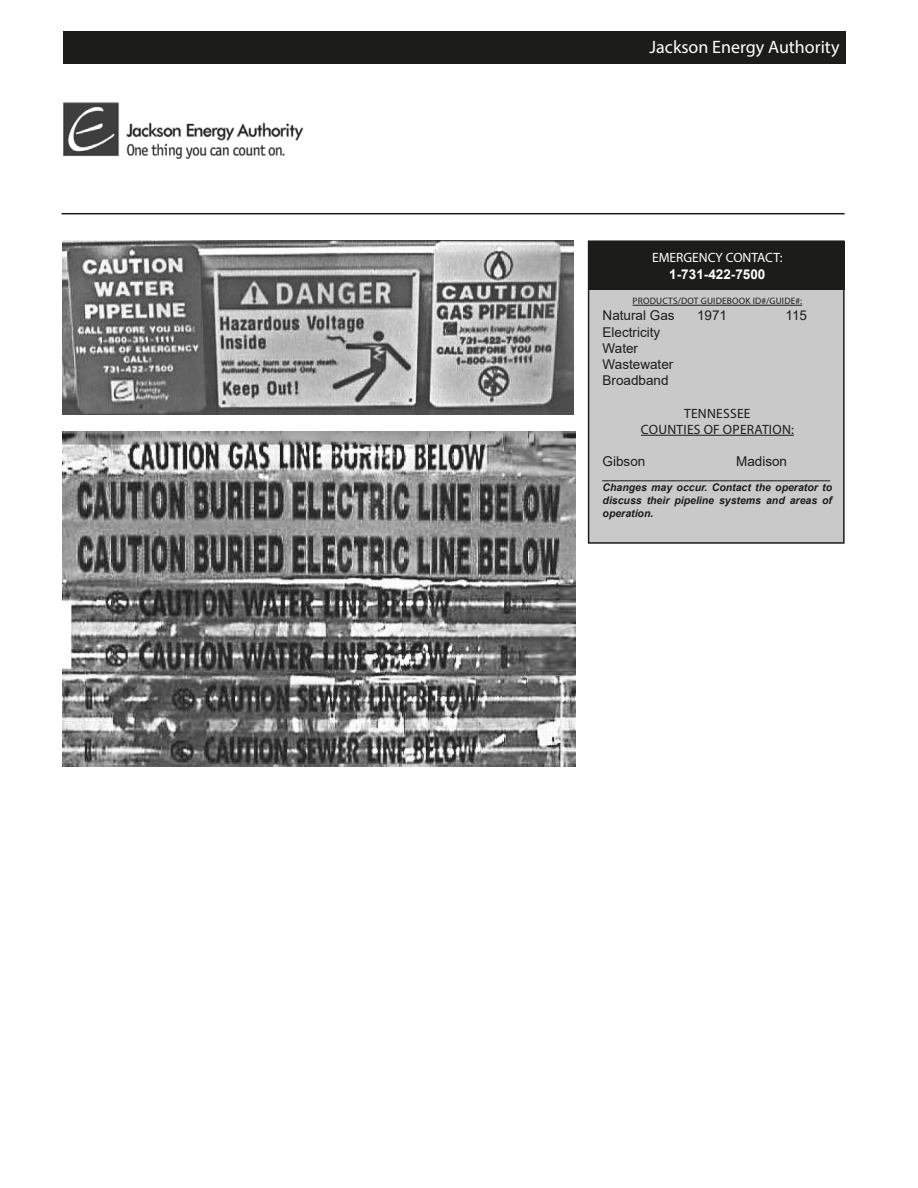
<style>
.page{position:relative;width:918px;height:1188px;background:#fff}
.page>*{position:absolute;margin:0;border:0;box-sizing:border-box;transform-origin:0 0}
.t1{font:18px "Myriad Pro";color:#fff}
.t2{font:13.5px/16.2px "Arial";color:#1c1c1a}
.t3{font:13.5px/16.2px "Myriad Pro";letter-spacing:.02em;color:#1c1c1a;text-align:center}
.t4{font:13.5px "Myriad Pro";color:#fff}
.t5{font:700 13.5px "Arial";color:#fff}
.t6{font:italic 700 10.5px/12.6px "Arial";color:#1c1c1a}
.t7{font:9.3px "Myriad Pro";letter-spacing:.02em;color:#1c1c1a}
</style>
<div class="page">
<div style="left:589px;top:241px;width:255px;height:302px;background:#c9c9ca"></div>
<div style="left:588px;top:240px;width:257px;height:304px;border:2px solid #1c1c1a"></div>
<hr style="left:62px;top:213px;width:783px;height:1px;background:#1c1c1a">
<div style="left:63px;top:31px;width:783px;height:33px;background:#1c1c1a"></div>
<div style="left:588px;top:241px;width:257px;height:49px;background:#1c1c1a"></div>
<hr style="left:633px;top:305px;width:169px;height:1px;background:#1c1c1a">
<hr style="left:641px;top:435px;width:153px;height:1px;background:#1c1c1a">
<img style="left:63px;top:241px;width:511px;height:174px">
<img style="left:63px;top:431px;width:513px;height:335px">
<img style="left:63px;top:103px;width:241px;height:56px">
<h1 class="t1" style="left:650px;top:36px;width:191px">Jackson Energy Authority</h1>
<p class="t4" style="left:652px;top:250px;width:132px">EMERGENCY CONTACT:</p>
<p class="t5" style="left:669px;top:264px;width:98px">1-731-422-7500</p>
<p class="t7" style="left:633px;top:295px;width:171px">PRODUCTS/DOT GUIDEBOOK ID#/GUIDE#:</p>
<p class="t2" style="left:603px;top:308px;width:74px">Natural Gas</p>
<p class="t2" style="left:697px;top:308px;width:32px">1971</p>
<p class="t2" style="left:786px;top:308px;width:23px">115</p>
<p class="t2" style="left:603px;top:324px;width:72px">Electricity<br>Water<br>Wastewater<br>Broadband</p>
<p class="t3" style="left:641px;top:405px;width:154px">TENNESSEE<br>COUNTIES OF OPERATION:</p>
<p class="t2" style="left:603px;top:453px;width:44px">Gibson</p>
<p class="t2" style="left:736px;top:453px;width:53px">Madison</p>
<p class="t6" style="left:603px;top:469px;width:231px">_______________________________________ Changes may occur. Contact the operator to discuss their pipeline systems and areas of operation.</p>
</div>
